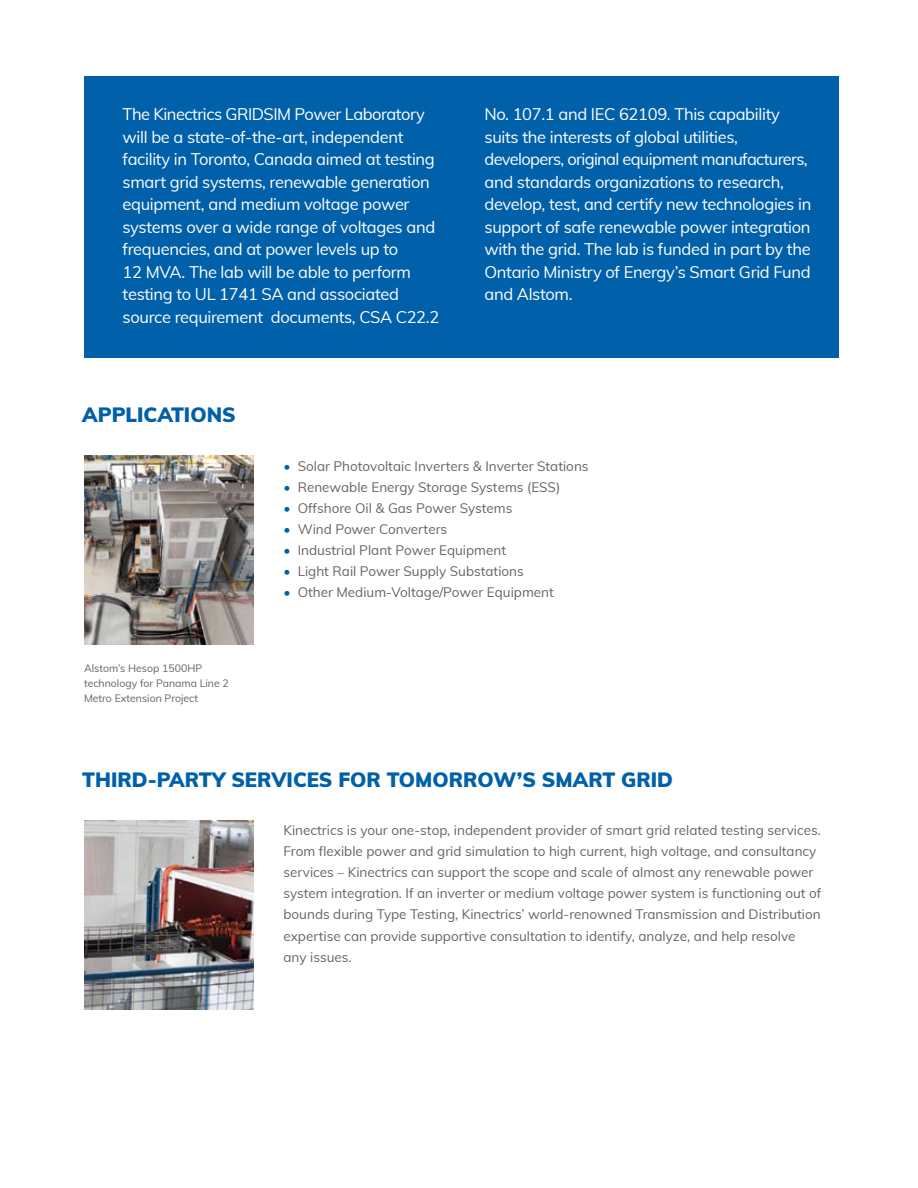
<style>
.page{position:relative;width:918px;height:1188px;background:#fff}
.page>*{position:absolute;margin:0;border:0;box-sizing:border-box;transform-origin:0 0}
.t1{font:900 20.25px "Muli";color:#0060a9}
.t2{font:16.5px/22.5px "Muli";letter-spacing:-.02em;color:#fff}
.t3{font:13.5px/21px "Muli";color:#636467}
.t4{font:10.5px/15px "Muli";color:#636467}
.s1{color:#0060a9}
</style>
<div class="page">
<div style="left:84px;top:76px;width:754px;height:282px;background:#0060a9"></div>
<img style="left:84px;top:456px;width:170px;height:189px">
<img style="left:84px;top:820px;width:170px;height:189px">
<p class="t2" style="left:123px;top:102px;width:318px">The Kinectrics GRIDSIM Power Laboratory will be a state-of-the-art, independent facility in Toronto, Canada aimed at testing smart grid systems, renewable generation equipment, and medium voltage power systems over a wide range of voltages and frequencies, and at power levels up to<br>12 MVA. The lab will be able to perform testing to UL 1741 SA and associated source requirement documents, CSA C22.2</p>
<p class="t2" style="left:485px;top:102px;width:328px">No. 107.1 and IEC 62109. This capability suits the interests of global utilities, developers, original equipment manufacturers, and standards organizations to research, develop, test, and certify new technologies in support of safe renewable power integration with the grid. The lab is funded in part by the Ontario Ministry of Energy’s Smart Grid Fund and Alstom.</p>
<h1 class="t1" style="left:82px;top:400px;width:155px">APPLICATIONS</h1>
<p class="t4" style="left:84px;top:660px;width:146px">Alstom’s Hesop 1500HP technology for Panama Line 2<br>Metro Extension Project</p>
<p class="t3" style="left:284px;top:455px;width:307px"><span class="s1">•</span> Solar Photovoltaic Inverters &amp; Inverter Stations</p>
<p class="t3" style="left:284px;top:476px;width:278px"><span class="s1">•</span> Renewable Energy Storage Systems (ESS)</p>
<p class="t3" style="left:284px;top:497px;width:230px"><span class="s1">•</span> Offshore Oil &amp; Gas Power Systems</p>
<p class="t3" style="left:284px;top:518px;width:165px"><span class="s1">•</span> Wind Power Converters</p>
<p class="t3" style="left:284px;top:539px;width:224px"><span class="s1">•</span> Industrial Plant Power Equipment</p>
<p class="t3" style="left:284px;top:560px;width:242px"><span class="s1">•</span> Light Rail Power Supply Substations</p>
<p class="t3" style="left:284px;top:581px;width:272px"><span class="s1">•</span> Other Medium-Voltage/Power Equipment</p>
<h1 class="t1" style="left:82px;top:765px;width:592px">THIRD-PARTY SERVICES FOR TOMORROW’S SMART GRID</h1>
<p class="t3" style="left:284px;top:819px;width:539px">Kinectrics is your one-stop, independent provider of smart grid related testing services.<br>From flexible power and grid simulation to high current, high voltage, and consultancy services – Kinectrics can support the scope and scale of almost any renewable power system integration. If an inverter or medium voltage power system is functioning out of bounds during Type Testing, Kinectrics’ world-renowned Transmission and Distribution expertise can provide supportive consultation to identify, analyze, and help resolve any issues.</p>
</div>
